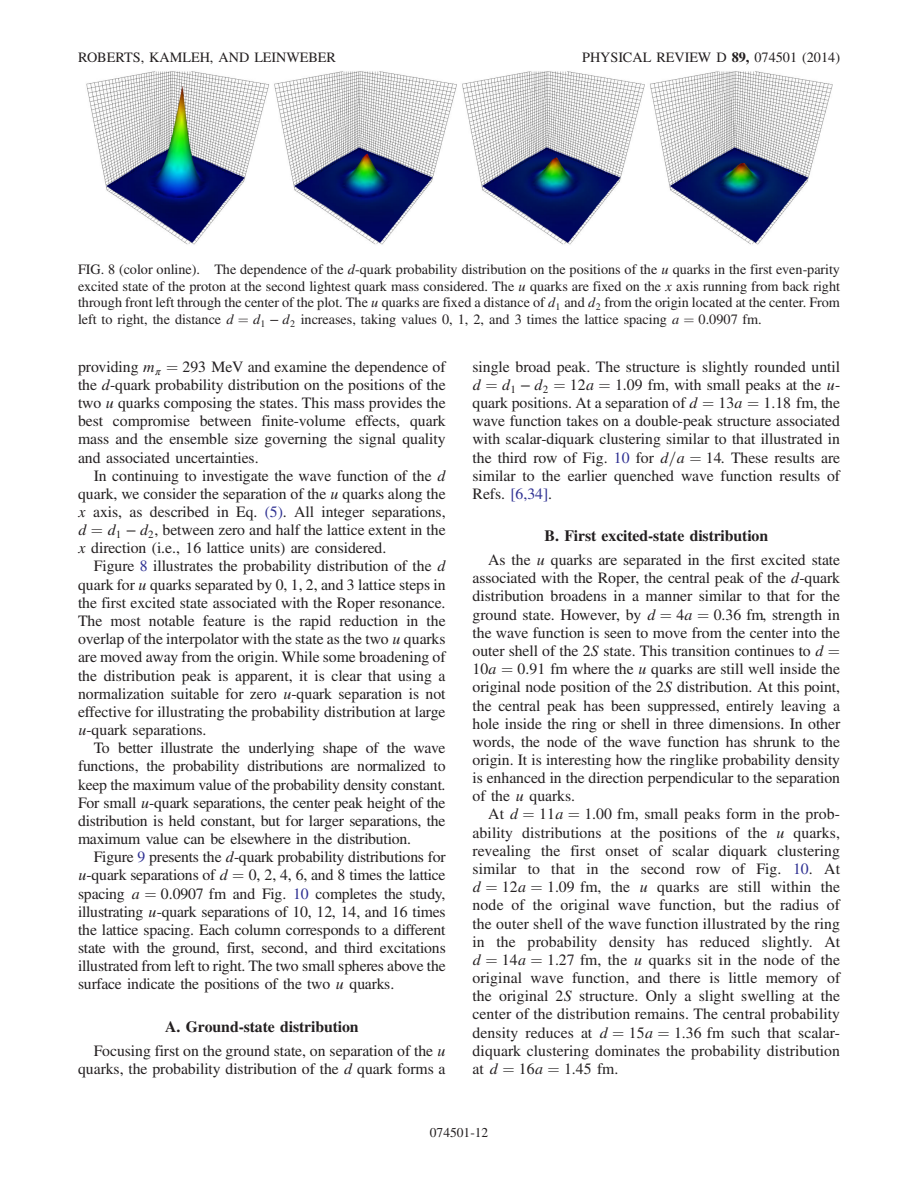
<style>
.page{position:relative;width:918px;height:1188px;background:#fff}
.page>*{position:absolute;margin:0;border:0;box-sizing:border-box;transform-origin:0 0}
.t1{font:15.75px/18.1px "Adv OT483 a 8203";color:#231f20;text-align:justify}
.t2{font:15.75px "Adv OT19 ee 2 aa 8.B";color:#231f20}
.t3{font:14.25px/16.5px "Adv OT483 a 8203";color:#231f20;text-align:justify}
.t4{font:13.5px "Adv OT483 a 8203";color:#231f20}
.s1{font-family:"Adv OT19 ee 2 aa 8.B"}
.s2{font-family:"Adv T Td 0 b 5 fdba.I"}
.s3{font-family:"Adv P4 C4 E74"}
.s4{font-family:"Adv T Td 877 c 31 c"}
.s5{font-family:"Adv T Tbdb 21 c 9 e"}
.s6{color:#2e3092}
</style>
<div class="page">
<img style="left:86px;top:71px;width:747px;height:174px">
<p class="t3" style="left:78px;top:50px;width:259px">ROBERTS, KAMLEH, AND LEINWEBER</p>
<p class="t3" style="left:582px;top:50px;width:259px">PHYSICAL REVIEW D <span class="s1">89,</span> 074501 (2014)</p>
<p class="t3" style="left:78px;top:263px;width:763px">FIG. 8 (color online). The dependence of the <span class="s2">d</span>-quark probability distribution on the positions of the <span class="s2">u</span> quarks in the first even-parity excited state of the proton at the second lightest quark mass considered. The <span class="s2">u</span> quarks are fixed on the <span class="s2">x</span> axis running from back right through front left through the center of the plot. The <span class="s2">u</span> quarks are fixed a distance of <span class="s2">d</span><sub>1</sub> and <span class="s2">d</span><sub>2</sub> from the origin located at the center. From left to right, the distance <span class="s2">d</span> <span class="s3">¼</span> <span class="s2">d</span><sub>1</sub> <span class="s4">−</span> <span class="s2">d</span><sub>2</sub> increases, taking values 0, 1, 2, and 3 times the lattice spacing <span class="s2">a</span> <span class="s3">¼</span> <span class="s5">0</span>.<span class="s5">0907</span> fm.</p>
<p class="t1" style="left:78px;top:359px;width:369px">providing <span class="s2">m</span><sub>π</sub> <span class="s3">¼</span> <span class="s5">293</span> MeV and examine the dependence of the <span class="s2">d</span>-quark probability distribution on the positions of the two <span class="s2">u</span> quarks composing the states. This mass provides the best compromise between finite-volume effects, quark mass and the ensemble size governing the signal quality and associated uncertainties.</p>
<p class="t1" style="left:78px;top:468px;width:369px;text-indent:16px">In continuing to investigate the wave function of the <span class="s2">d </span>quark, we consider the separation of the <span class="s2">u</span> quarks along the <span class="s2">x</span> axis, as described in Eq. <span class="s6">(5)</span>. All integer separations, <span class="s2">d</span> <span class="s3">¼</span> <span class="s2">d</span><sub>1</sub> <span class="s4">−</span> <span class="s2">d</span><sub>2</sub>, between zero and half the lattice extent in the <span class="s2">x</span> direction (i.e., 16 lattice units) are considered.</p>
<p class="t1" style="left:78px;top:559px;width:369px;text-indent:16px">Figure <span class="s6">8</span> illustrates the probability distribution of the <span class="s2">d </span>quark for <span class="s2">u</span> quarks separated by 0, 1, 2, and 3 lattice steps in the first excited state associated with the Roper resonance.<br>The most notable feature is the rapid reduction in the overlap of the interpolator with the state as the two <span class="s2">u</span> quarks are moved away from the origin. While some broadening of the distribution peak is apparent, it is clear that using a normalization suitable for zero <span class="s2">u</span>-quark separation is not effective for illustrating the probability distribution at large <span class="s2">u</span>-quark separations.</p>
<p class="t1" style="left:78px;top:740px;width:369px;text-indent:16px">To better illustrate the underlying shape of the wave functions, the probability distributions are normalized to keep the maximum value of the probability density constant.<br>For small <span class="s2">u</span>-quark separations, the center peak height of the distribution is held constant, but for larger separations, the maximum value can be elsewhere in the distribution.</p>
<p class="t1" style="left:78px;top:849px;width:369px;text-indent:16px">Figure <span class="s6">9</span> presents the <span class="s2">d</span>-quark probability distributions for <span class="s2">u</span>-quark separations of <span class="s2">d</span> <span class="s3">¼</span> <span class="s5">0</span>, 2, 4, 6, and 8 times the lattice spacing <span class="s2">a</span> <span class="s3">¼</span> <span class="s5">0</span>.<span class="s5">0907</span> fm and Fig. <span class="s6">10</span> completes the study, illustrating <span class="s2">u</span>-quark separations of 10, 12, 14, and 16 times the lattice spacing. Each column corresponds to a different state with the ground, first, second, and third excitations illustrated from left to right. The two small spheres above the surface indicate the positions of the two <span class="s2">u</span> quarks.</p>
<p class="t2" style="left:165px;top:1017px;width:195px">A. Ground-state distribution</p>
<p class="t1" style="left:78px;top:1043px;width:369px;text-align:right">Focusing first on the ground state, on separation of the <span class="s2">u </span>quarks, the probability distribution of the <span class="s2">d</span> quark forms a</p>
<p class="t1" style="left:473px;top:359px;width:369px">single broad peak. The structure is slightly rounded until <span class="s2">d</span> <span class="s3">¼</span> <span class="s2">d</span><sub>1</sub> <span class="s4">−</span> <span class="s2">d</span><sub>2</sub> <span class="s3">¼</span> <span class="s5">12</span><span class="s2">a</span> <span class="s3">¼</span> <span class="s5">1</span>.<span class="s5">09</span> fm, with small peaks at the <span class="s2">u&shy;</span>quark positions. At a separation of <span class="s2">d</span> <span class="s3">¼</span> <span class="s5">13</span><span class="s2">a</span> <span class="s3">¼</span> <span class="s5">1</span>.<span class="s5">18</span> fm, the wave function takes on a double-peak structure associated with scalar-diquark clustering similar to that illustrated in the third row of Fig. <span class="s6">10</span> for <span class="s2">d=a</span> <span class="s3">¼</span> <span class="s5">14</span>. These results are similar to the earlier quenched wave function results of Refs. <span class="s6">[6,34]</span>.</p>
<p class="t2" style="left:545px;top:526px;width:225px">B. First excited-state distribution</p>
<p class="t1" style="left:473px;top:552px;width:369px;text-indent:16px">As the <span class="s2">u</span> quarks are separated in the first excited state associated with the Roper, the central peak of the <span class="s2">d</span>-quark distribution broadens in a manner similar to that for the ground state. However, by <span class="s2">d</span> <span class="s3">¼</span> <span class="s5">4</span><span class="s2">a</span> <span class="s3">¼</span> <span class="s5">0</span>.<span class="s5">36</span> fm, strength in the wave function is seen to move from the center into the outer shell of the <span class="s5">2</span><span class="s2">S</span> state. This transition continues to <span class="s2">d</span> <span class="s3">¼ </span><span class="s5">10</span><span class="s2">a</span> <span class="s3">¼</span> <span class="s5">0</span>.<span class="s5">91</span> fm where the <span class="s2">u</span> quarks are still well inside the original node position of the <span class="s5">2</span><span class="s2">S</span> distribution. At this point, the central peak has been suppressed, entirely leaving a hole inside the ring or shell in three dimensions. In other words, the node of the wave function has shrunk to the origin. It is interesting how the ringlike probability density is enhanced in the direction perpendicular to the separation of the <span class="s2">u</span> quarks.</p>
<p class="t1" style="left:473px;top:807px;width:369px;text-indent:16px">At <span class="s2">d</span> <span class="s3">¼</span> <span class="s5">11</span><span class="s2">a</span> <span class="s3">¼</span> <span class="s5">1</span>.<span class="s5">00</span> fm, small peaks form in the prob&shy;ability distributions at the positions of the <span class="s2">u</span> quarks, revealing the first onset of scalar diquark clustering similar to that in the second row of Fig. <span class="s6">10</span>. At <span class="s2">d</span> <span class="s3">¼</span> <span class="s5">12</span><span class="s2">a</span> <span class="s3">¼</span> <span class="s5">1</span>.<span class="s5">09</span> fm, the <span class="s2">u</span> quarks are still within the node of the original wave function, but the radius of the outer shell of the wave function illustrated by the ring in the probability density has reduced slightly. At <span class="s2">d</span> <span class="s3">¼</span> <span class="s5">14</span><span class="s2">a</span> <span class="s3">¼</span> <span class="s5">1</span>.<span class="s5">27</span> fm, the <span class="s2">u</span> quarks sit in the node of the original wave function, and there is little memory of the original <span class="s5">2</span><span class="s2">S</span> structure. Only a slight swelling at the center of the distribution remains. The central probability density reduces at <span class="s2">d</span> <span class="s3">¼</span> <span class="s5">15</span><span class="s2">a</span> <span class="s3">¼</span> <span class="s5">1</span>.<span class="s5">36</span> fm such that scalar&shy;diquark clustering dominates the probability distribution at <span class="s2">d</span> <span class="s3">¼</span> <span class="s5">16</span><span class="s2">a</span> <span class="s3">¼</span> <span class="s5">1</span>.<span class="s5">45</span> fm.</p>
<p class="t4" style="left:430px;top:1128px;width:60px">074501-12</p>
</div>
